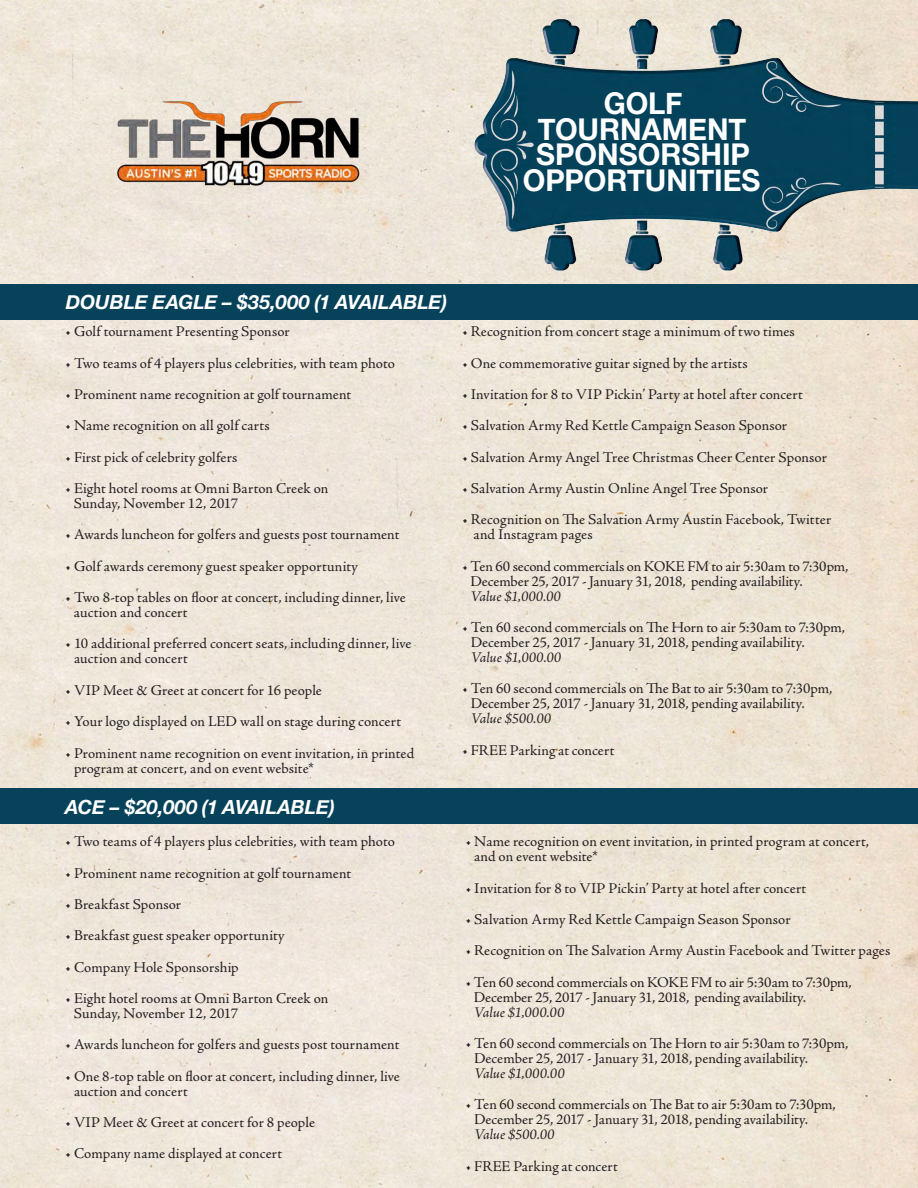
<style>
.page{position:relative;width:918px;height:1188px;background:#fff}
.page>*{position:absolute;margin:0;border:0;box-sizing:border-box;transform-origin:0 0}
.t1{font:700 30px/25.5px "Helvetica Neue";color:#fff;text-align:center}
.t2{font:italic 700 19.5px "Helvetica Neue";color:#fff}
.t3{font:15px/15px "Adobe Jenson Pro";letter-spacing:.005em;color:#231f20}
.s1{font-style:italic}
</style>
<div class="page">
<img style="left:0;top:0;width:918px;height:1188px">
<img style="left:437px;top:8px;width:481px;height:270px">
<div style="left:1px;top:284px;width:917px;height:36px;background:#06425a"></div>
<div style="left:1px;top:788px;width:917px;height:36px;background:#06425a"></div>
<img style="left:107px;top:92px;width:262px;height:102px">
<p class="t1" style="left:523px;top:91px;width:239px">GOLF<br>TOURNAMENT<br>SPONSORSHIP<br>OPPORTUNITIES</p>
<p class="t2" style="left:66px;top:287px;width:383px">DOUBLE EAGLE – $35,000 (1 AVAILABLE)</p>
<p class="t3" style="left:65px;top:325px;width:226px">• Golf tournament Presenting Sponsor</p>
<p class="t3" style="left:65px;top:356px;width:331px">• Two teams of 4 players plus celebrities, with team photo</p>
<p class="t3" style="left:65px;top:387px;width:288px">• Prominent name recognition at golf tournament</p>
<p class="t3" style="left:65px;top:419px;width:206px">• Name recognition on all golf carts</p>
<p class="t3" style="left:65px;top:450px;width:174px">• First pick of celebrity golfers</p>
<p class="t3" style="left:74px;top:481px;width:256px;text-indent:-9px">• Eight hotel rooms at Omni Barton Creek on<br>Sunday, November 12, 2017</p>
<p class="t3" style="left:65px;top:528px;width:336px">• Awards luncheon for golfers and guests post tournament</p>
<p class="t3" style="left:65px;top:559px;width:294px">• Golf awards ceremony guest speaker opportunity</p>
<p class="t3" style="left:74px;top:590px;width:333px;text-indent:-9px">• Two 8-top tables on floor at concert, including dinner, live auction and concert</p>
<p class="t3" style="left:74px;top:637px;width:339px;text-indent:-9px">• 10 additional preferred concert seats, including dinner, live auction and concert</p>
<p class="t3" style="left:65px;top:683px;width:258px">• VIP Meet &amp; Greet at concert for 16 people</p>
<p class="t3" style="left:65px;top:714px;width:338px">• Your logo displayed on LED wall on stage during concert</p>
<p class="t3" style="left:74px;top:746px;width:342px;text-indent:-9px">• Prominent name recognition on event invitation, in printed program at concert, and on event website*</p>
<p class="t2" style="left:65px;top:792px;width:271px">ACE – $20,000 (1 AVAILABLE)</p>
<p class="t3" style="left:65px;top:834px;width:331px">• Two teams of 4 players plus celebrities, with team photo</p>
<p class="t3" style="left:65px;top:866px;width:288px">• Prominent name recognition at golf tournament</p>
<p class="t3" style="left:65px;top:897px;width:118px">• Breakfast Sponsor</p>
<p class="t3" style="left:65px;top:928px;width:221px">• Breakfast guest speaker opportunity</p>
<p class="t3" style="left:65px;top:960px;width:175px">• Company Hole Sponsorship</p>
<p class="t3" style="left:74px;top:991px;width:256px;text-indent:-9px">• Eight hotel rooms at Omni Barton Creek on<br>Sunday, November 12, 2017</p>
<p class="t3" style="left:65px;top:1037px;width:336px">• Awards luncheon for golfers and guests post tournament</p>
<p class="t3" style="left:74px;top:1069px;width:327px;text-indent:-9px">• One 8-top table on floor at concert, including dinner, live auction and concert</p>
<p class="t3" style="left:65px;top:1115px;width:251px">• VIP Meet &amp; Greet at concert for 8 people</p>
<p class="t3" style="left:65px;top:1146px;width:219px">• Company name displayed at concert</p>
<p class="t3" style="left:462px;top:325px;width:334px">• Recognition from concert stage a minimum of two times</p>
<p class="t3" style="left:462px;top:356px;width:287px">• One commemorative guitar signed by the artists</p>
<p class="t3" style="left:462px;top:387px;width:342px">• Invitation for 8 to VIP Pickin’ Party at hotel after concert</p>
<p class="t3" style="left:462px;top:419px;width:327px">• Salvation Army Red Kettle Campaign Season Sponsor</p>
<p class="t3" style="left:462px;top:450px;width:367px">• Salvation Army Angel Tree Christmas Cheer Center Sponsor</p>
<p class="t3" style="left:462px;top:481px;width:308px">• Salvation Army Austin Online Angel Tree Sponsor</p>
<p class="t3" style="left:474px;top:513px;width:359px;text-indent:-12px">• Recognition on The Salvation Army Austin Facebook, Twitter and Instagram pages</p>
<p class="t3" style="left:470px;top:559px;width:380px;text-indent:-8px">• Ten 60 second commercials on KOKE FM to air 5:30am to 7:30pm,<br>December 25, 2017 - January 31, 2018, pending availability.<br><span class="s1">Value $1,000.00</span></p>
<p class="t3" style="left:471px;top:620px;width:376px;text-indent:-9px">• Ten 60 second commercials on The Horn to air 5:30am to 7:30pm,<br>December 25, 2017 - January 31, 2018, pending availability.<br><span class="s1">Value $1,000.00</span></p>
<p class="t3" style="left:471px;top:682px;width:363px;text-indent:-9px">• Ten 60 second commercials on The Bat to air 5:30am to 7:30pm,<br>December 25, 2017 - January 31, 2018, pending availability.<br><span class="s1">Value $500.00</span></p>
<p class="t3" style="left:462px;top:743px;width:154px">• FREE Parking at concert</p>
<p class="t3" style="left:474px;top:834px;width:397px;text-indent:-9px">• Name recognition on event invitation, in printed program at concert, and on event website*</p>
<p class="t3" style="left:465px;top:881px;width:342px">• Invitation for 8 to VIP Pickin’ Party at hotel after concert</p>
<p class="t3" style="left:465px;top:912px;width:327px">• Salvation Army Red Kettle Campaign Season Sponsor</p>
<p class="t3" style="left:465px;top:943px;width:426px">• Recognition on The Salvation Army Austin Facebook and Twitter pages</p>
<p class="t3" style="left:474px;top:975px;width:380px;text-indent:-8px">• Ten 60 second commercials on KOKE FM to air 5:30am to 7:30pm,<br>December 25, 2017 - January 31, 2018, pending availability.<br><span class="s1">Value $1,000.00</span></p>
<p class="t3" style="left:474px;top:1036px;width:376px;text-indent:-9px">• Ten 60 second commercials on The Horn to air 5:30am to 7:30pm,<br>December 25, 2017 - January 31, 2018, pending availability.<br><span class="s1">Value $1,000.00</span></p>
<p class="t3" style="left:474px;top:1097px;width:363px;text-indent:-9px">• Ten 60 second commercials on The Bat to air 5:30am to 7:30pm,<br>December 25, 2017 - January 31, 2018, pending availability.<br><span class="s1">Value $500.00</span></p>
<p class="t3" style="left:465px;top:1159px;width:154px">• FREE Parking at concert</p>
</div>
